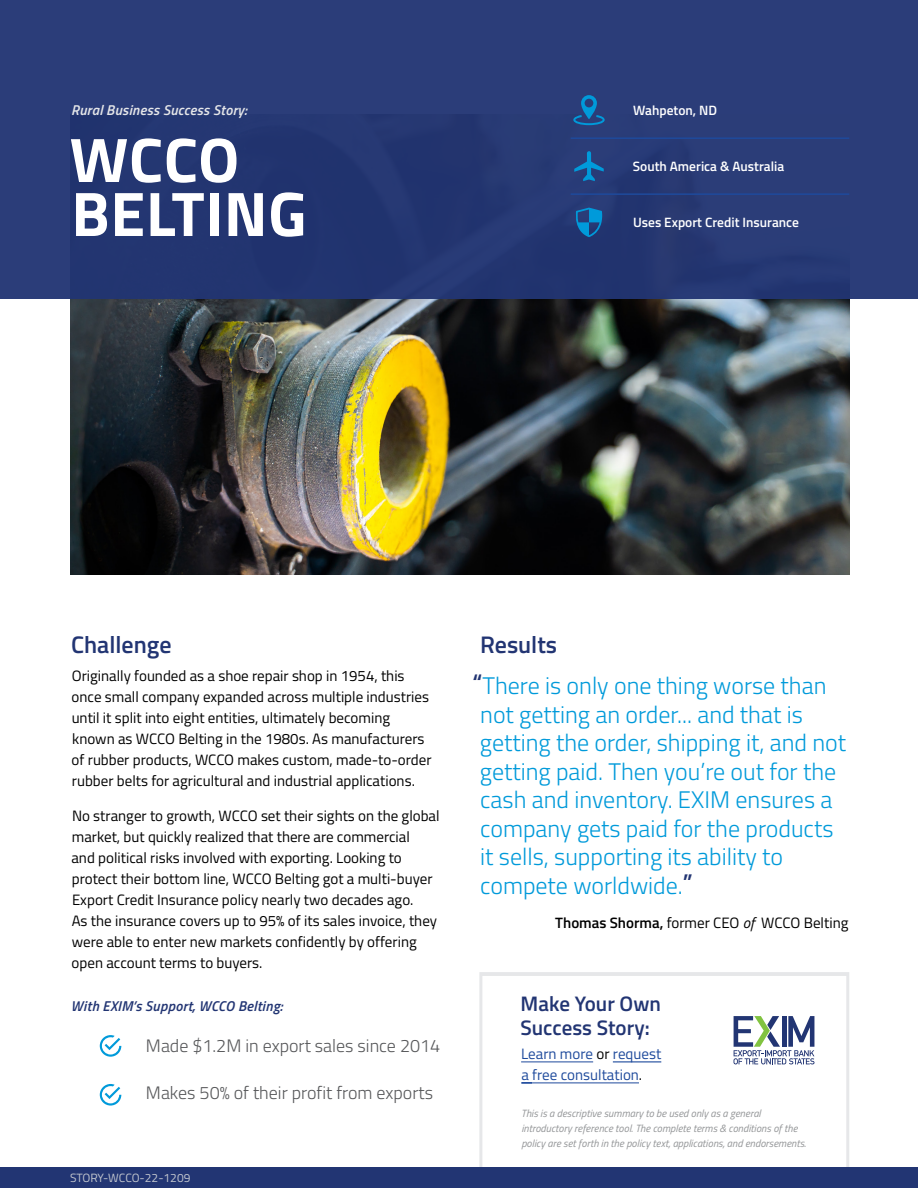
<style>
.page{position:relative;width:918px;height:1188px;background:#fff}
.page>*{position:absolute;margin:0;border:0;box-sizing:border-box;transform-origin:0 0}
.h1_Intro{font:700 63px/54px "Titillium Web";letter-spacing:.01em;color:#fff}
.t1{font:300 24px/28.5px "Titillium Web";color:#009ada}
.h2_Header_Trio{font:600 24px "Titillium Web";color:#223573}
.t2{font:600 21px/24px "Titillium Web";color:#223573}
.t3{font:300 18px "Titillium Web";color:#57585a}
.t4{font:15px/21px "Titillium Web";color:#000}
.t5{font:15px/21px "Titillium Web";color:#1e4a9c}
.h3_Bullet_Header{font:italic 600 14.25px "Titillium Web";letter-spacing:.02em;color:#223573}
.h1_Intro-2{font:italic 600 14.25px "Titillium Web";letter-spacing:.02em;color:#e6e7e9}
.t6{font:600 13.5px "Titillium Web";color:#fff}
.t7{font:12px "Titillium Web";color:#c2c6ce}
.t8{font:italic 10.5px/14.7px "Titillium Web";color:#939597}
.s1{font-weight:600;color:#223573}
.s2{font-weight:600}
.s3{font-style:italic}
.s4{color:#000}
</style>
<div class="page">
<div style="left:479px;top:972px;width:370px;height:205px;border:3px solid #e6e7e9"></div>
<img style="left:71px;top:298px;width:778px;height:276px">
<div style="left:0;top:0;width:918px;height:298px;background:#2b3d78"></div>
<hr style="left:571px;top:137px;width:278px;height:2px;background:#1e4a9c">
<hr style="left:571px;top:193px;width:278px;height:2px;background:#1e4a9c">
<svg style="left:574px;top:151px;width:30px;height:30px"></svg>
<svg style="left:573px;top:95px;width:32px;height:30px"></svg>
<svg style="left:576px;top:208px;width:26px;height:29px"></svg>
<div style="left:0;top:1167px;width:918px;height:21px;background:#223573"></div>
<svg style="left:100px;top:1035px;width:21px;height:22px"></svg>
<svg style="left:734px;top:1016px;width:81px;height:48px"></svg>
<svg style="left:100px;top:1084px;width:21px;height:22px"></svg>
<hr style="left:521px;top:1062px;width:72px;height:1px;background:#1e4a9c">
<hr style="left:613px;top:1062px;width:48px;height:1px;background:#1e4a9c">
<hr style="left:532px;top:1083px;width:107px;height:1px;background:#1e4a9c">
<h1 class="h1_Intro-2" style="left:71px;top:99px;width:177px">Rural Business Success Story:</h1>
<h1 class="h1_Intro" style="left:70px;top:130px;width:239px">WCCO<br>BELTING</h1>
<p class="t6" style="left:633px;top:100px;width:85px">Wahpeton, ND</p>
<p class="t6" style="left:633px;top:156px;width:153px">South America &amp; Australia</p>
<p class="t6" style="left:633px;top:212px;width:167px">Uses Export Credit Insurance</p>
<h2 class="h2_Header_Trio" style="left:71px;top:627px;width:102px">Challenge</h2>
<p class="t4" style="left:72px;top:665px;width:361px">Originally founded as a shoe repair shop in 1954, this once small company expanded across multiple industries until it split into eight entities, ultimately becoming known as WCCO Belting in the 1980s. As manufacturers of rubber products, WCCO makes custom, made-to-order rubber belts for agricultural and industrial applications.</p>
<p class="t4" style="left:71px;top:804px;width:370px">No stranger to growth, WCCO set their sights on the global market, but quickly realized that there are commercial<br>and political risks involved with exporting. Looking to protect their bottom line, WCCO Belting got a multi-buyer Export Credit Insurance policy nearly two decades ago.<br>As the insurance covers up to 95% of its sales invoice, they were able to enter new markets confidently by offering open account terms to buyers.</p>
<h3 class="h3_Bullet_Header" style="left:71px;top:995px;width:213px">With EXIM’s Support, WCCO Belting:</h3>
<p class="t3" style="left:146px;top:1032px;width:296px">Made $1.2M in export sales since 2014</p>
<p class="t3" style="left:146px;top:1080px;width:289px">Makes 50% of their profit from exports</p>
<p class="t7" style="left:70px;top:1169px;width:122px">STORY-WCCO-22-1209</p>
<h2 class="h2_Header_Trio" style="left:480px;top:627px;width:79px">Results</h2>
<p class="t1" style="left:480px;top:670px;width:368px;text-indent:-7px"><span class="s1">“</span>There is only one thing worse than not getting an order... and that is getting the order, shipping it, and not getting paid. Then you’re out for the cash and inventory. EXIM ensures a company gets paid for the products it sells, supporting its ability to compete worldwide.<span class="s1">”</span></p>
<p class="t4" style="left:555px;top:912px;width:295px"><span class="s2">Thomas Shorma,</span> former CEO <span class="s3">of</span> WCCO Belting</p>
<p class="t2" style="left:520px;top:990px;width:142px">Make Your Own<br>Success Story:</p>
<p class="t5" style="left:521px;top:1043px;width:142px">Learn more <span class="s4">or</span> request a free consultation<span class="s4">.</span></p>
<p class="t8" style="left:521px;top:1106px;width:286px">This is a descriptive summary to be used only as a general introductory reference tool. The complete terms &amp; conditions of the policy are set forth in the policy text, applications, and endorsements.</p>
</div>
